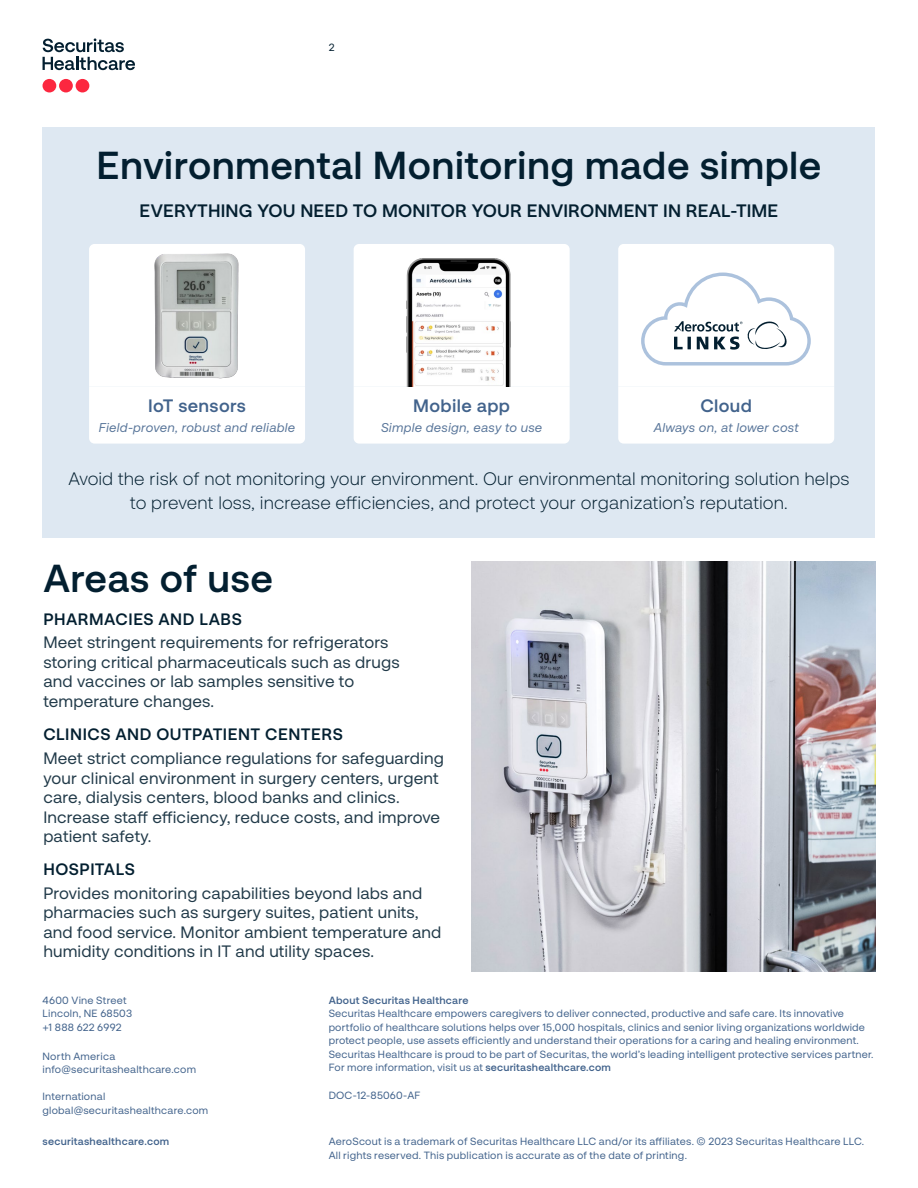
<style>
.page{position:relative;width:918px;height:1188px;background:#fff}
.page>*{position:absolute;margin:0;border:0;box-sizing:border-box;transform-origin:0 0}
.t1{font:700 39px "Securitas Pro";letter-spacing:.01em;color:#031f30}
.t2{font:300 18px/24px "Securitas Pro";letter-spacing:.01em;color:#031f30;text-align:center}
.t3{font:700 18px "Securitas Pro";letter-spacing:.01em;color:#031f30}
.t4{font:700 18px "Securitas Pro";letter-spacing:.02em;color:#42638c}
.t5{font:16.5px/19.5px "Securitas Pro";letter-spacing:.01em;color:#213a49}
.Body_Header{font:700 16.5px "Securitas Pro";letter-spacing:.03em;color:#031f30}
.t6{font:italic 12.75px "Securitas Pro";letter-spacing:.02em;color:#59769a}
.t7{font:10.5px/13.5px "Securitas Pro";letter-spacing:.02em;color:#42638c}
.t8{font:700 10.5px "Securitas Pro";letter-spacing:.025em;color:#42638c}
.t9{font:10.5px "Securitas Pro";color:#031f30}
.s1{font-weight:700}
</style>
<div class="page">
<div style="left:43px;top:79px;width:13px;height:13px;background:#fc273f;border-radius:50%"></div>
<div style="left:59px;top:79px;width:14px;height:13px;background:#fc273f;border-radius:50%"></div>
<div style="left:76px;top:79px;width:13px;height:13px;background:#fc273f;border-radius:50%"></div>
<svg style="left:43px;top:38px;width:92px;height:32px"></svg>
<img style="left:472px;top:561px;width:403px;height:411px">
<div style="left:43px;top:128px;width:832px;height:410px;background:#dee8f2"></div>
<div style="left:89px;top:244px;width:216px;height:200px;background:#fff"></div>
<img style="left:149px;top:250px;width:95px;height:133px">
<div style="left:354px;top:244px;width:216px;height:200px;background:#fff"></div>
<img style="left:406px;top:259px;width:104px;height:127px">
<svg style="left:618px;top:244px;width:216px;height:200px;background:#f7f8fa"></svg>
<p class="t9" style="left:329px;top:41px;width:7px">2</p>
<p class="t1" style="left:97px;top:141px;width:726px">Environmental Monitoring made simple</p>
<p class="t3" style="left:140px;top:199px;width:640px">EVERYTHING YOU NEED TO MONITOR YOUR ENVIRONMENT IN REAL-TIME</p>
<p class="t4" style="left:413px;top:395px;width:98px">Mobile app</p>
<p class="t6" style="left:381px;top:420px;width:163px">Simple design, easy to use</p>
<p class="t4" style="left:700px;top:395px;width:53px">Cloud</p>
<p class="t6" style="left:654px;top:420px;width:147px">Always on, at lower cost</p>
<p class="t2" style="left:69px;top:466px;width:782px">Avoid the risk of not monitoring your environment. Our environmental monitoring solution helps to prevent loss, increase efficiencies, and protect your organization’s reputation.</p>
<p class="t4" style="left:148px;top:395px;width:99px">IoT sensors</p>
<p class="t6" style="left:99px;top:420px;width:198px">Field-proven, robust and reliable</p>
<p class="t1" style="left:43px;top:554px;width:231px">Areas of use</p>
<p class="Body_Header" style="left:43px;top:609px;width:200px">PHARMACIES AND LABS</p>
<p class="t5" style="left:43px;top:633px;width:358px">Meet stringent requirements for refrigerators storing critical pharmaceuticals such as drugs and vaccines or lab samples sensitive to temperature changes.</p>
<p class="Body_Header" style="left:43px;top:724px;width:301px">CLINICS AND OUTPATIENT CENTERS</p>
<p class="t5" style="left:43px;top:748px;width:402px">Meet strict compliance regulations for safeguarding your clinical environment in surgery centers, urgent care, dialysis centers, blood banks and clinics.<br>Increase staff efficiency, reduce costs, and improve patient safety.</p>
<p class="Body_Header" style="left:43px;top:859px;width:93px">HOSPITALS</p>
<p class="t5" style="left:43px;top:883px;width:400px">Provides monitoring capabilities beyond labs and pharmacies such as surgery suites, patient units, and food service. Monitor ambient temperature and humidity conditions in IT and utility spaces.</p>
<p class="t8" style="left:329px;top:994px;width:141px">About Securitas Healthcare</p>
<p class="t7" style="left:329px;top:1007px;width:546px">Securitas Healthcare empowers caregivers to deliver connected, productive and safe care. Its innovative portfolio of healthcare solutions helps over 15,000 hospitals, clinics and senior living organizations worldwide protect people, use assets efficiently and understand their operations for a caring and healing environment.<br>Securitas Healthcare is proud to be part of Securitas, the world’s leading intelligent protective services partner.<br>For more information, visit us at <span class="s1">securitashealthcare.com</span></p>
<p class="t7" style="left:43px;top:993px;width:91px">4600 Vine Street<br>Lincoln, NE 68503 +1 888 622 6992</p>
<p class="t7" style="left:43px;top:1049px;width:155px">North America info@securitashealthcare.com</p>
<p class="t7" style="left:43px;top:1089px;width:167px">International global@securitashealthcare.com</p>
<p class="t7" style="left:329px;top:1089px;width:93px">DOC-12-85060-AF</p>
<p class="t8" style="left:43px;top:1135px;width:128px">securitashealthcare.com</p>
<p class="t7" style="left:329px;top:1135px;width:537px">AeroScout is a trademark of Securitas Healthcare LLC and/or its affiliates. © 2023 Securitas Healthcare LLC.<br>All rights reserved. This publication is accurate as of the date of printing.</p>
</div>
